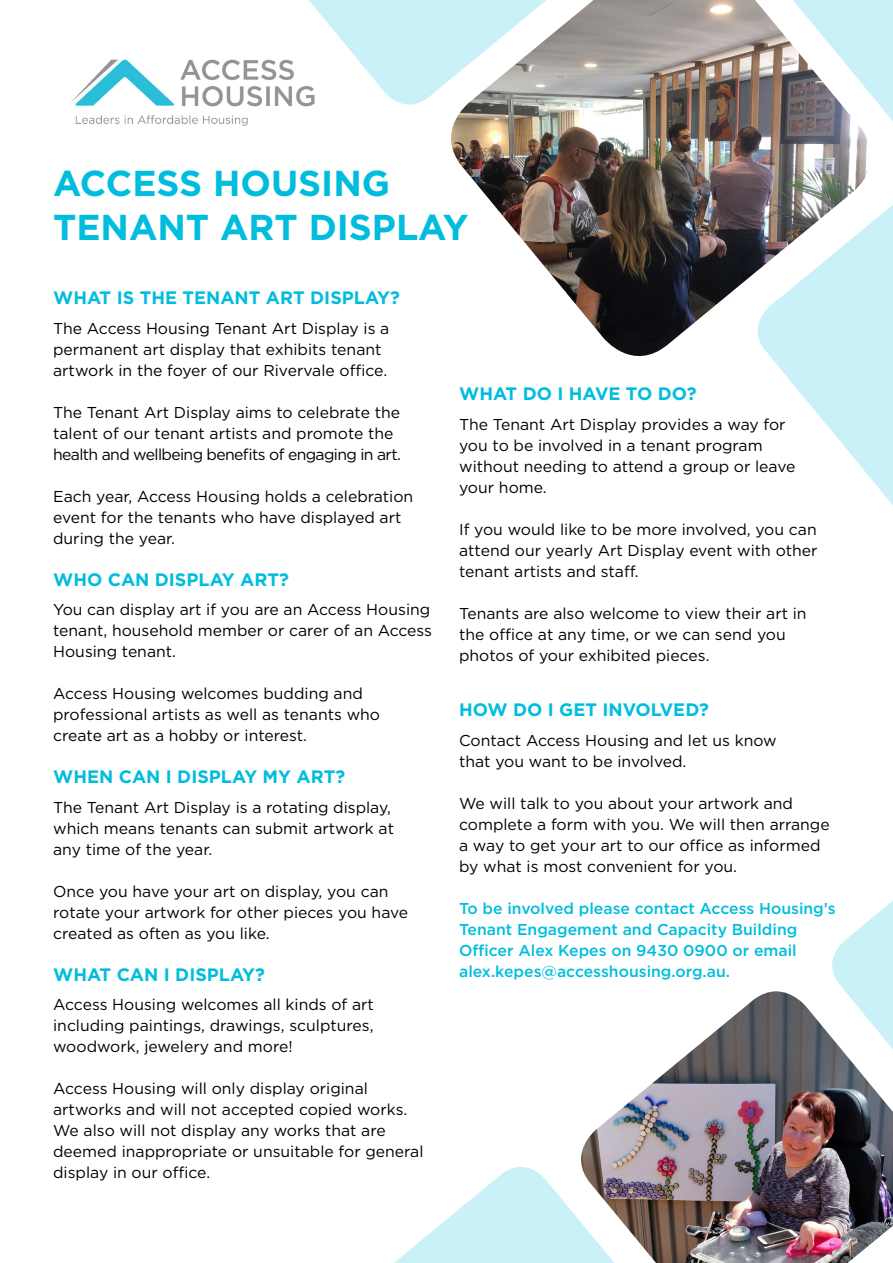
<style>
.page{position:relative;width:893px;height:1263px;background:#fff}
.page>*{position:absolute;margin:0;border:0;box-sizing:border-box;transform-origin:0 0}
.t1{font:700 36px/43.5px "Gotham";color:#00bddd}
.t2{font:700 18px "Gotham";color:#00bddd}
.t3{font:15.75px/21px "Gotham";color:#000}
.t4{font:500 15.75px/21px "Gotham";color:#00bddd}
</style>
<div class="page">
<img style="left:71px;top:59px;width:177px;height:67px">
<img style="left:451px;top:0;width:324px;height:356px">
<svg style="left:775px;top:0;width:118px;height:166px"></svg>
<svg style="left:745px;top:166px;width:148px;height:339px"></svg>
<svg style="left:238px;top:0;width:362px;height:117px"></svg>
<img style="left:581px;top:991px;width:312px;height:272px">
<svg style="left:394px;top:1155px;width:298px;height:108px"></svg>
<svg style="left:820px;top:901px;width:73px;height:262px"></svg>
<h1 class="t1" style="left:53px;top:161px;width:417px">ACCESS HOUSING<br>TENANT ART DISPLAY</h1>
<p class="t2" style="left:53px;top:286px;width:348px">WHAT IS THE TENANT ART DISPLAY?</p>
<p class="t3" style="left:53px;top:317px;width:338px">The Access Housing Tenant Art Display is a permanent art display that exhibits tenant artwork in the foyer of our Rivervale office.</p>
<p class="t3" style="left:53px;top:401px;width:349px">The Tenant Art Display aims to celebrate the talent of our tenant artists and promote the health and wellbeing benefits of engaging in art.</p>
<p class="t3" style="left:53px;top:485px;width:362px">Each year, Access Housing holds a celebration event for the tenants who have displayed art during the year.</p>
<p class="t2" style="left:53px;top:567px;width:237px">WHO CAN DISPLAY ART?</p>
<p class="t3" style="left:53px;top:599px;width:380px;text-align:justify">You can display art if you are an Access Housing tenant, household member or carer of an Access Housing tenant.</p>
<p class="t3" style="left:53px;top:683px;width:328px">Access Housing welcomes budding and professional artists as well as tenants who create art as a hobby or interest.</p>
<p class="t2" style="left:53px;top:765px;width:294px">WHEN CAN I DISPLAY MY ART?</p>
<p class="t3" style="left:53px;top:796px;width:342px">The Tenant Art Display is a rotating display, which means tenants can submit artwork at any time of the year.</p>
<p class="t3" style="left:53px;top:880px;width:357px">Once you have your art on display, you can rotate your artwork for other pieces you have created as often as you like.</p>
<p class="t2" style="left:53px;top:963px;width:213px">WHAT CAN I DISPLAY?</p>
<p class="t3" style="left:53px;top:994px;width:322px;text-align:justify">Access Housing welcomes all kinds of art including paintings, drawings, sculptures, woodwork, jewelery and more!</p>
<p class="t3" style="left:53px;top:1078px;width:372px">Access Housing will only display original artworks and will not accepted copied works.<br>We also will not display any works that are deemed inappropriate or unsuitable for general display in our office.</p>
<p class="t2" style="left:459px;top:382px;width:239px">WHAT DO I HAVE TO DO?</p>
<p class="t3" style="left:459px;top:413px;width:338px">The Tenant Art Display provides a way for you to be involved in a tenant program without needing to attend a group or leave your home.</p>
<p class="t3" style="left:459px;top:518px;width:360px;text-align:justify">If you would like to be more involved, you can attend our yearly Art Display event with other tenant artists and staff.</p>
<p class="t3" style="left:459px;top:602px;width:349px">Tenants are also welcome to view their art in the office at any time, or we can send you photos of your exhibited pieces.</p>
<p class="t2" style="left:459px;top:698px;width:251px">HOW DO I GET INVOLVED?</p>
<p class="t3" style="left:459px;top:729px;width:319px">Contact Access Housing and let us know that you want to be involved.</p>
<p class="t3" style="left:459px;top:792px;width:372px">We will talk to you about your artwork and complete a form with you. We will then arrange a way to get your art to our office as informed by what is most convenient for you.</p>
<p class="t4" style="left:459px;top:897px;width:378px">To be involved please contact Access Housing’s Tenant Engagement and Capacity Building Officer Alex Kepes on 9430 0900 or email alex.kepes@accesshousing.org.au.</p>
</div>
